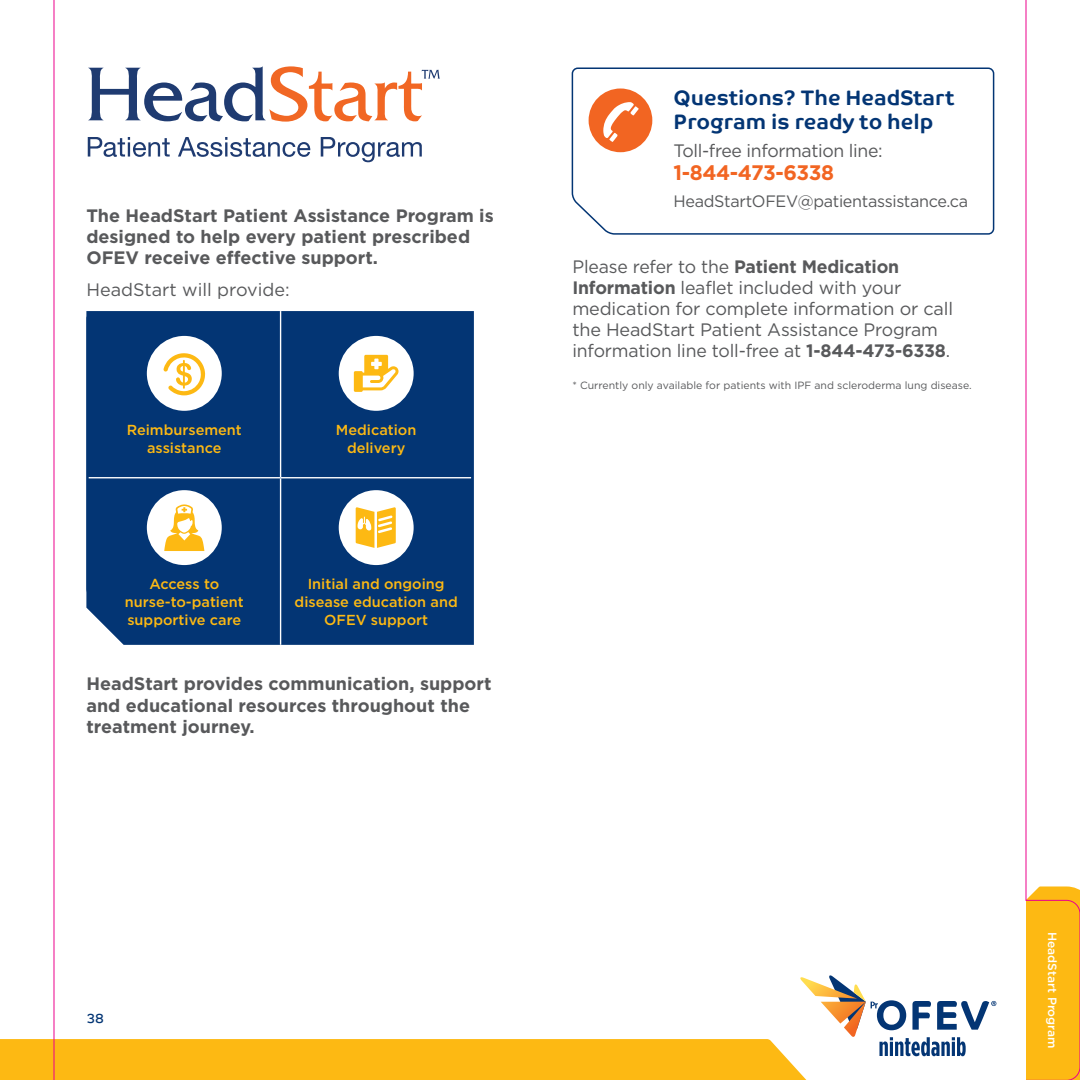
<style>
.page{position:relative;width:1080px;height:1080px;background:#fff}
.page>*{position:absolute;margin:0;border:0;box-sizing:border-box;transform-origin:0 0}
.t1{font:700 21px/24px "Co Text";color:#033574}
.t2{font:700 21px "Gotham";letter-spacing:-.02em;color:#f26522}
.t3{font:18px/21px "Gotham";letter-spacing:-.01em;color:#58595b}
.t4{font:700 18px/21px "Gotham";color:#58595b}
.t5{font:16.5px "Gotham";letter-spacing:-.02em;color:#58595b}
.t6{font:500 14.55px/18px "Gotham";color:#fdb913;text-align:center}
.t7{font:13.5px "Co Text";color:#033574}
.t8{font:500 12px "Gotham";color:#fff}
.t9{font:10.5px "Gotham";color:#58595b}
.s1{font-weight:700}
</style>
<div class="page">
<svg style="left:88px;top:66px;width:352px;height:56px"></svg>
<svg style="left:88px;top:137px;width:82px;height:20px"></svg>
<svg style="left:178px;top:137px;width:132px;height:20px"></svg>
<svg style="left:321px;top:137px;width:101px;height:25px"></svg>
<div style="left:86px;top:311px;width:388px;height:334px;background:#033574"></div>
<hr style="left:280px;top:311px;width:1px;height:166px;background:#fff">
<hr style="left:89px;top:477px;width:192px;height:1px;background:#fff">
<hr style="left:281px;top:477px;width:190px;height:1px;background:#fff">
<hr style="left:280px;top:478px;width:1px;height:167px;background:#fff">
<div style="left:147px;top:336px;width:75px;height:75px;background:#fff;border-radius:50%"></div>
<svg style="left:163px;top:353px;width:42px;height:42px"></svg>
<div style="left:339px;top:336px;width:75px;height:75px;background:#fff;border-radius:50%"></div>
<svg style="left:354px;top:355px;width:45px;height:37px"></svg>
<div style="left:374px;top:359px;width:5px;height:10px;background:#fff"></div>
<svg style="left:371px;top:362px;width:11px;height:4px"></svg>
<div style="left:147px;top:490px;width:75px;height:75px;background:#fff;border-radius:50%"></div>
<svg style="left:164px;top:504px;width:40px;height:47px"></svg>
<div style="left:339px;top:490px;width:75px;height:75px;background:#fff;border-radius:50%"></div>
<svg style="left:356px;top:507px;width:40px;height:41px"></svg>
<svg style="left:571px;top:67px;width:424px;height:168px"></svg>
<div style="left:589px;top:89px;width:63px;height:63px;background:#f26522;border-radius:50%"></div>
<svg style="left:603px;top:102px;width:36px;height:40px"></svg>
<svg style="left:0;top:974px;width:996px;height:106px"></svg>
<hr style="left:54px;top:0;width:1px;height:1080px;background:#ec008c">
<svg style="left:1026px;top:0;width:54px;height:1080px"></svg>
<p class="t4" style="left:86px;top:205px;width:409px">The HeadStart Patient Assistance Program is designed to help every patient prescribed<br>OFEV receive effective support.</p>
<p class="t3" style="left:86px;top:279px;width:205px">HeadStart will provide:</p>
<p class="t6" style="left:127px;top:421px;width:117px">Reimbursement assistance</p>
<p class="t6" style="left:336px;top:421px;width:82px">Medication delivery</p>
<p class="t6" style="left:125px;top:575px;width:120px">Access to nurse-to-patient supportive care</p>
<p class="t6" style="left:295px;top:575px;width:165px">Initial and ongoing disease education and<br>OFEV support</p>
<p class="t4" style="left:86px;top:674px;width:407px">HeadStart provides communication, support and educational resources throughout the treatment journey.</p>
<p class="t7" style="left:86px;top:1010px;width:19px">38</p>
<p class="t1" style="left:674px;top:86px;width:282px">Questions? The HeadStart<br>Program is ready to help</p>
<p class="t3" style="left:674px;top:140px;width:210px">Toll-free information line:</p>
<p class="t2" style="left:674px;top:158px;width:162px">1-844-473-6338</p>
<p class="t5" style="left:674px;top:191px;width:296px">HeadStartOFEV@patientassistance.ca</p>
<p class="t3" style="left:572px;top:255px;width:382px">Please refer to the <span class="s1">Patient Medication Information</span> leaflet included with your medication for complete information or call the HeadStart Patient Assistance Program information line toll-free at <span class="s1">1-844-473-6338</span>.</p>
<p class="t9" style="left:572px;top:378px;width:401px">* Currently only available for patients with IPF and scleroderma lung disease.</p>
<p class="t8" style="left:1060px;top:932px;width:118px;rotate:90deg">HeadStart Program</p>
</div>
